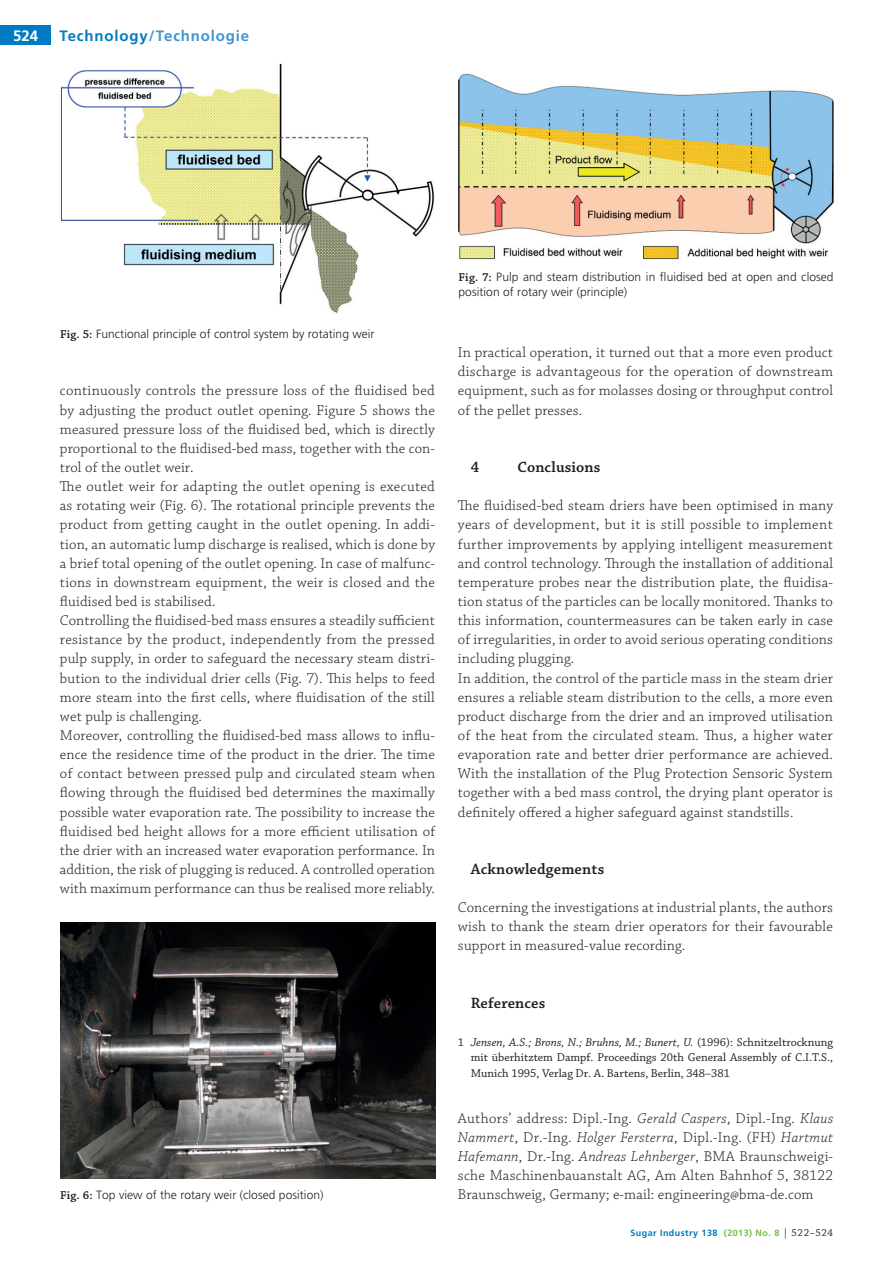
<style>
.page{position:relative;width:893px;height:1263px;background:#fff}
.page>*{position:absolute;margin:0;border:0;box-sizing:border-box;transform-origin:0 0}
.t1{font:600 15.75px "Chaparral Pro";letter-spacing:.01em;color:#231f20}
.t2{font:300 15px/19.2px "Chaparral Pro";letter-spacing:.01em;color:#231f20;text-align:justify}
.t3{font:700 15px "Frutiger CE";letter-spacing:.055em;color:#4194d0}
.t4{font:700 15px "Frutiger";color:#fff}
.t5{font:300 12px/15.3px "Frutiger";letter-spacing:.005em;color:#231f20}
.t6{font:12px/15.3px "Chaparral Pro";color:#231f20;text-align:justify}
.t7{font:700 9px "Frutiger CE";letter-spacing:.05em;color:#007ac2}
.s1{color:#007ac2}
.s2{font-family:"Chaparral Pro";font-weight:600}
.s3{font-style:italic}
.s4{color:#71bf44}
.s5{font-family:"Chaparral Pro";font-weight:400;font-size:10.5px;color:#231f20}
</style>
<div class="page">
<div style="left:0;top:26px;width:51px;height:19px;background:#007ac2"></div>
<img style="left:60px;top:63px;width:374px;height:251px">
<img style="left:60px;top:922px;width:375px;height:256px">
<img style="left:458px;top:73px;width:375px;height:187px">
<p class="t4" style="left:13px;top:27px;width:27px">524</p>
<p class="t3" style="left:60px;top:27px;width:191px"><span class="s1">Technology</span>/Technologie</p>
<p class="t5" style="left:60px;top:326px;width:316px"><span class="s2">Fig. 5:</span> Functional principle of control system by rotating weir</p>
<p class="t2" style="left:60px;top:382px;width:377px;text-align:left">continuously controls the pressure loss of the fluidised bed by adjusting the product outlet opening. Figure 5 shows the measured pressure loss of the fluidised bed, which is directly proportional to the fluidised-bed mass, together with the con&shy;trol of the outlet weir.<br>The outlet weir for adapting the outlet opening is executed as rotating weir (Fig. 6). The rotational principle prevents the product from getting caught in the outlet opening. In addi&shy;tion, an automatic lump discharge is realised, which is done by a brief total opening of the outlet opening. In case of malfunc&shy;tions in downstream equipment, the weir is closed and the fluidised bed is stabilised.<br>Controlling the fluidised-bed mass ensures a steadily sufficient resistance by the product, independently from the pressed pulp supply, in order to safeguard the necessary steam distri&shy;bution to the individual drier cells (Fig. 7). This helps to feed more steam into the first cells, where fluidisation of the still wet pulp is challenging.<br>Moreover, controlling the fluidised-bed mass allows to influ&shy;ence the residence time of the product in the drier. The time of contact between pressed pulp and circulated steam when flowing through the fluidised bed determines the maximally possible water evaporation rate. The possibility to increase the fluidised bed height allows for a more efficient utilisation of the drier with an increased water evaporation performance. In addition, the risk of plugging is reduced. A controlled operation with maximum performance can thus be realised more reliably.</p>
<p class="t5" style="left:60px;top:1187px;width:265px"><span class="s2">Fig. 6:</span> Top view of the rotary weir (closed position)</p>
<p class="t5" style="left:459px;top:269px;width:376px"><span class="s2">Fig. 7:</span> Pulp and steam distribution in fluidised bed at open and closed position of rotary weir (principle)</p>
<p class="t2" style="left:458px;top:343px;width:377px">In practical operation, it turned out that a more even product discharge is advantageous for the operation of downstream equipment, such as for molasses dosing or throughput control of the pellet presses.</p>
<p class="t1" style="left:471px;top:458px;width:10px">4</p>
<p class="t1" style="left:517px;top:458px;width:85px">Conclusions</p>
<p class="t2" style="left:458px;top:497px;width:377px;text-align:left">The fluidised-bed steam driers have been optimised in many years of development, but it is still possible to implement further improvements by applying intelligent measurement and control technology. Through the installation of additional temperature probes near the distribution plate, the fluidisa&shy;tion status of the particles can be locally monitored. Thanks to this information, countermeasures can be taken early in case of irregularities, in order to avoid serious operating conditions including plugging.<br>In addition, the control of the particle mass in the steam drier ensures a reliable steam distribution to the cells, a more even product discharge from the drier and an improved utilisation of the heat from the circulated steam. Thus, a higher water evaporation rate and better drier performance are achieved.<br>With the installation of the Plug Protection Sensoric System together with a bed mass control, the drying plant operator is definitely offered a higher safeguard against standstills.</p>
<p class="t1" style="left:471px;top:860px;width:135px">Acknowledgements</p>
<p class="t2" style="left:458px;top:898px;width:377px">Concerning the investigations at industrial plants, the authors wish to thank the steam drier operators for their favourable support in measured-value recording.</p>
<p class="t1" style="left:471px;top:994px;width:76px">References</p>
<p class="t6" style="left:471px;top:1035px;width:364px;text-indent:-13px">1 <span class="s3">Jensen, A.S.; Brons, N.; Bruhns, M.; Bunert, U.</span> (1996): Schnitzeltrocknung mit überhitztem Dampf. Proceedings 20th General Assembly of C.I.T.S., Munich 1995, Verlag Dr. A. Bartens, Berlin, 348–381</p>
<p class="t2" style="left:458px;top:1109px;width:377px">Authors’ address: Dipl.-Ing. <span class="s3">Gerald Caspers</span>, Dipl.-Ing. <span class="s3">Klaus Nammert</span>, Dr.-Ing. <span class="s3">Holger Fersterra</span>, Dipl.-Ing. (FH) <span class="s3">Hartmut Hafemann</span>, Dr.-Ing. <span class="s3">Andreas Lehnberger</span>, BMA Braunschweigi&shy;sche Maschinenbauanstalt AG, Am Alten Bahnhof 5, 38122<br>Braunschweig, Germany; e-mail: engineering@bma-de.com</p>
<p class="t7" style="left:630px;top:1227px;width:204px">Sugar Industry 138 <span class="s4">(2013) No. 8</span> <span class="s5">| 522–524</span></p>
</div>
